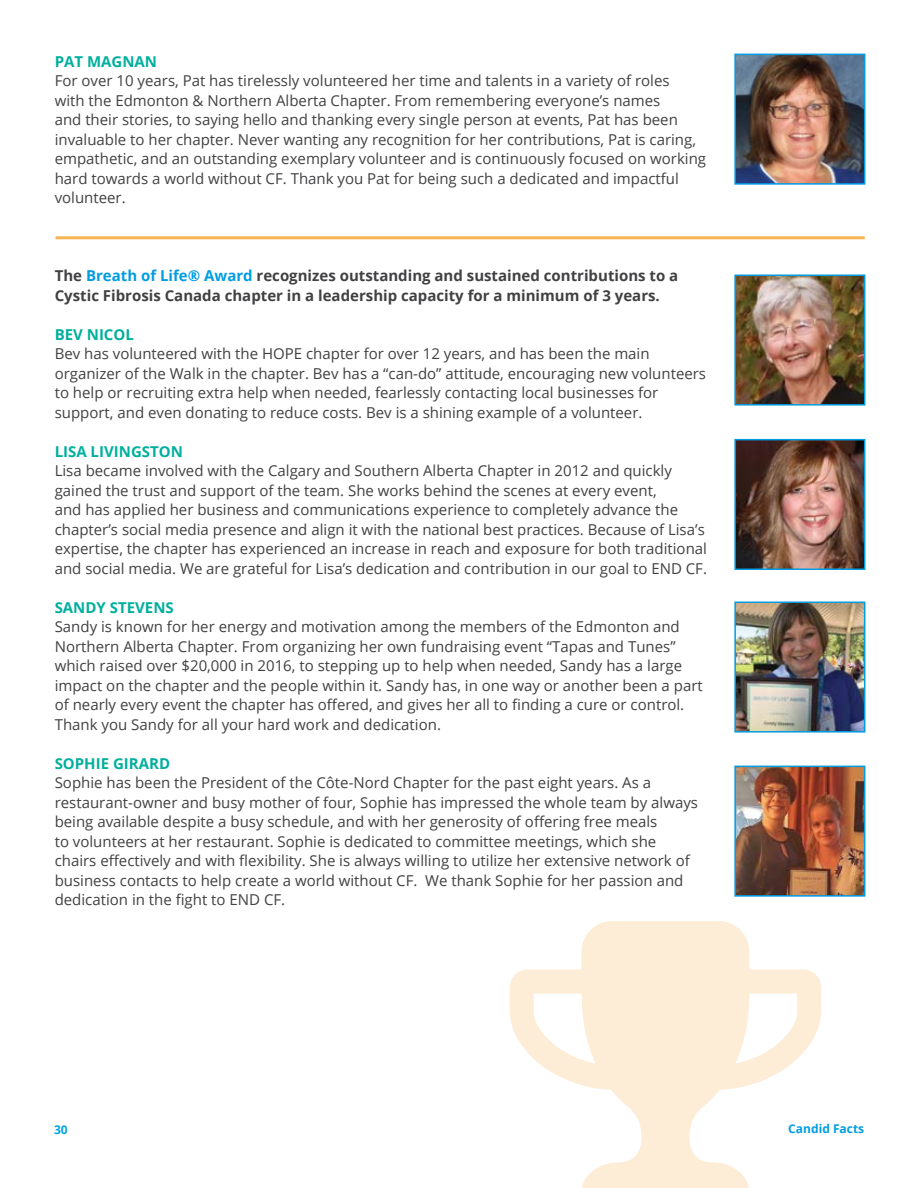
<style>
.page{position:relative;width:918px;height:1188px;background:#fff}
.page>*{position:absolute;margin:0;border:0;box-sizing:border-box;transform-origin:0 0}
.t1{font:15px/19.5px "Open Sans";color:#414042}
.t2{font:700 15px/19.5px "Open Sans";color:#414042}
.t3{font:700 15px "Open Sans";color:#00af9d}
.t4{font:700 12px "Open Sans";color:#009de1}
.t5{font:700 12px "Open Sans";color:#00a3e3}
.s1{color:#009de1}
</style>
<div class="page">
<hr style="left:56px;top:236px;width:809px;height:3px;background:#f6b454">
<img style="left:737px;top:57px;width:125px;height:125px">
<div style="left:734px;top:54px;width:131px;height:131px;border:2px solid #009de1"></div>
<img style="left:737px;top:277px;width:125px;height:126px">
<div style="left:734px;top:274px;width:131px;height:132px;border:2px solid #009de1"></div>
<img style="left:737px;top:442px;width:125px;height:125px">
<div style="left:734px;top:439px;width:131px;height:131px;border:2px solid #009de1"></div>
<img style="left:737px;top:605px;width:125px;height:125px">
<div style="left:734px;top:602px;width:131px;height:131px;border:2px solid #009de1"></div>
<img style="left:737px;top:769px;width:125px;height:125px">
<div style="left:734px;top:766px;width:131px;height:131px;border:2px solid #009de1"></div>
<svg style="left:510px;top:921px;width:311px;height:267px;fill:#fdedd6"></svg>
<p class="t3" style="left:55px;top:51px;width:104px">PAT MAGNAN</p>
<p class="t1" style="left:55px;top:71px;width:653px">For over 10 years, Pat has tirelessly volunteered her time and talents in a variety of roles<br>with the Edmonton &amp; Northern Alberta Chapter. From remembering everyone’s names<br>and their stories, to saying hello and thanking every single person at events, Pat has been invaluable to her chapter. Never wanting any recognition for her contributions, Pat is caring, empathetic, and an outstanding exemplary volunteer and is continuously focused on working hard towards a world without CF. Thank you Pat for being such a dedicated and impactful volunteer.</p>
<p class="t2" style="left:55px;top:266px;width:625px">The <span class="s1">Breath of Life® Award</span> recognizes outstanding and sustained contributions to a<br>Cystic Fibrosis Canada chapter in a leadership capacity for a minimum of 3 years.</p>
<p class="t3" style="left:55px;top:324px;width:81px">BEV NICOL</p>
<p class="t1" style="left:55px;top:344px;width:653px">Bev has volunteered with the HOPE chapter for over 12 years, and has been the main organizer of the Walk in the chapter. Bev has a “can-do” attitude, encouraging new volunteers to help or recruiting extra help when needed, fearlessly contacting local businesses for support, and even donating to reduce costs. Bev is a shining example of a volunteer.</p>
<p class="t3" style="left:55px;top:441px;width:130px">LISA LIVINGSTON</p>
<p class="t1" style="left:55px;top:461px;width:654px">Lisa became involved with the Calgary and Southern Alberta Chapter in 2012 and quickly gained the trust and support of the team. She works behind the scenes at every event,<br>and has applied her business and communications experience to completely advance the chapter’s social media presence and align it with the national best practices. Because of Lisa’s expertise, the chapter has experienced an increase in reach and exposure for both traditional and social media. We are grateful for Lisa’s dedication and contribution in our goal to END CF.</p>
<p class="t3" style="left:55px;top:597px;width:121px">SANDY STEVENS</p>
<p class="t1" style="left:55px;top:617px;width:650px">Sandy is known for her energy and motivation among the members of the Edmonton and Northern Alberta Chapter. From organizing her own fundraising event “Tapas and Tunes” which raised over $20,000 in 2016, to stepping up to help when needed, Sandy has a large impact on the chapter and the people within it. Sandy has, in one way or another been a part of nearly every event the chapter has offered, and gives her all to finding a cure or control.<br>Thank you Sandy for all your hard work and dedication.</p>
<p class="t3" style="left:55px;top:753px;width:117px">SOPHIE GIRARD</p>
<p class="t1" style="left:55px;top:773px;width:645px">Sophie has been the President of the Côte-Nord Chapter for the past eight years. As a restaurant-owner and busy mother of four, Sophie has impressed the whole team by always being available despite a busy schedule, and with her generosity of offering free meals<br>to volunteers at her restaurant. Sophie is dedicated to committee meetings, which she chairs effectively and with flexibility. She is always willing to utilize her extensive network of business contacts to help create a world without CF. We thank Sophie for her passion and dedication in the fight to END CF.</p>
<p class="t5" style="left:54px;top:1121px;width:15px">30</p>
<p class="t4" style="left:788px;top:1120px;width:77px">Candid Facts</p>
</div>
